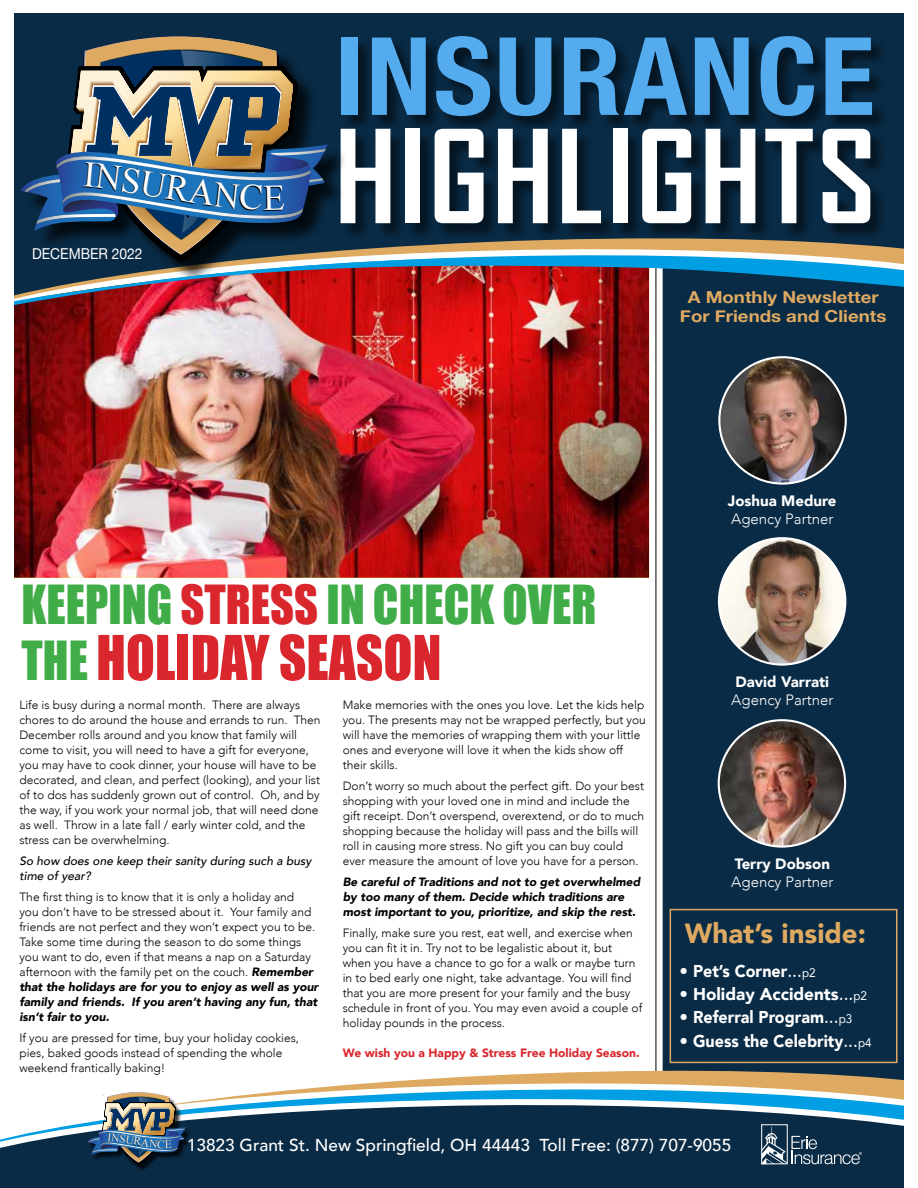
<style>
.page{position:relative;width:918px;height:1188px;background:#fff}
.page>*{position:absolute;margin:0;border:0;box-sizing:border-box;transform-origin:0 0}
.t1{font:700 123.6px "Agency FB";letter-spacing:.02em;color:#fff;scale:1.05 1}
.t2{font:700 condensed 108.3px "Helvetica Neue";letter-spacing:.02em;color:#54abed;scale:1.05 1}
.t3{font:57px "Impact";color:#d9272d;scale:.94 1}
.t4{font:49.5px "Impact";color:#41ad49;scale:.94 1}
.t5{font:900 27.6px "Avenir";color:#deaa62}
.t6{font:500 17.25px "Avenir";color:#fff}
.t7{font:900 17.1px "Avenir";color:#fff}
.t8{font:700 16.5px/19.8px "Helvetica Neue";color:#deaa62;text-align:center;scale:1.13 1}
.t9{font:300 15px "Avenir";color:#fff}
.t10{font:900 15px "Avenir";color:#fff}
.t11{font:15px "Helvetica Neue";color:#fff;scale:.92 1}
.t12{font:300 12px/15px "Avenir";color:#000}
.t13{font:italic 900 12px/15px "Avenir";color:#000}
.t14{font:italic 500 12px/15px "Avenir";color:#000}
.t15{font:900 12px "Avenir";color:#d9272d}
.s1{color:#d9272d}
.s2{font-size:49.5px;color:#41ad49}
.s3{font-weight:900;font-style:italic}
.s4{font-weight:400;font-size:18.6px}
.s5{font-weight:400;font-size:12.45px}
</style>
<div class="page">
<div style="left:13px;top:14px;width:892px;height:293px;background:#0a2b45"></div>
<svg style="left:410px;top:240px;width:465px;height:6px;fill:#deaa62"></svg>
<div style="left:342px;top:38px;width:547px;height:202px;background:#000;opacity:.5"></div>
<svg style="left:348px;top:246px;width:556px;height:11px;background:#dbc5a0"></svg>
<hr style="left:656px;top:264px;width:1px;height:924px;background:#000">
<img style="left:14px;top:353px;width:635px;height:225px">
<div style="left:663px;top:353px;width:241px;height:707px;background:#0a2b45"></div>
<div style="left:670px;top:909px;width:227px;height:154px;border:2px solid #deaa62"></div>
<img style="left:719px;top:357px;width:127px;height:127px;border-radius:63px">
<img style="left:719px;top:538px;width:126px;height:127px;border-radius:63px">
<img style="left:719px;top:720px;width:126px;height:127px;border-radius:63px">
<div style="left:24px;top:39px;width:324px;height:245px;background:#000;opacity:.75"></div>
<svg style="left:79px;top:37px;width:204px;height:217px"></svg>
<svg style="left:414px;top:1060px;width:490px;height:20px"></svg>
<svg style="left:212px;top:1080px;width:692px;height:19px"></svg>
<svg style="left:0;top:1099px;width:904px;height:89px;background:#274a63"></svg>
<div style="left:88px;top:1093px;width:104px;height:79px;background:#000;opacity:.75"></div>
<div style="left:761px;top:1125px;width:27px;height:39px;border:1px solid #fff"></div>
<svg style="left:762px;top:1127px;width:100px;height:37px;background:#345065"></svg>
<img style="left:14px;top:257px;width:890px;height:96px">
<div style="left:904px;top:0;width:14px;height:1188px;background:#fff"></div>
<svg style="left:21px;top:42px;width:307px;height:198px"></svg>
<img style="left:87px;top:1092px;width:98px;height:72px">
<p class="t11" style="left:32px;top:243px;width:122px">DECEMBER 2022</p>
<h2 class="t2" style="left:335px;top:-14px;width:516px">INSURANCE</h2>
<h1 class="t1" style="left:335px;top:100px;width:517px">HIGHLIGHTS</h1>
<h3 class="t8" style="left:680px;top:287px;width:184px">A Monthly Newsletter<br>For Friends and Clients</h3>
<p class="t10" style="left:728px;top:488px;width:110px">Joshua Medure</p>
<p class="t9" style="left:731px;top:510px;width:104px">Agency Partner</p>
<h3 class="t4" style="left:22px;top:567px;width:613px">KEEPING <span class="s1">STRESS</span> IN CHECK OVER</h3>
<h3 class="t3" style="left:22px;top:613px;width:448px"><span class="s2">THE</span> HOLIDAY SEASON</h3>
<p class="t12" style="left:19px;top:697px;width:303px">Life is busy during a normal month. There are always chores to do around the house and errands to run. Then December rolls around and you know that family will come to visit, you will need to have a gift for everyone, you may have to cook dinner, your house will have to be decorated, and clean, and perfect (looking), and your list of to dos has suddenly grown out of control. Oh, and by the way, if you work your normal job, that will need done as well. Throw in a late fall / early winter cold, and the stress can be overwhelming.</p>
<p class="t14" style="left:19px;top:853px;width:293px">So how does one keep their sanity during such a busy time of year?</p>
<p class="t12" style="left:19px;top:889px;width:301px">The first thing is to know that it is only a holiday and<br>you don’t have to be stressed about it. Your family and friends are not perfect and they won’t expect you to be.<br>Take some time during the season to do some things you want to do, even if that means a nap on a Saturday afternoon with the family pet on the couch. <span class="s3">Remember that the holidays are for you to enjoy as well as your family and friends. If you aren’t having any fun, that isn’t fair to you.</span></p>
<p class="t12" style="left:19px;top:1030px;width:281px">If you are pressed for time, buy your holiday cookies, pies, baked goods instead of spending the whole weekend frantically baking!</p>
<p class="t12" style="left:343px;top:697px;width:305px">Make memories with the ones you love. Let the kids help you. The presents may not be wrapped perfectly, but you will have the memories of wrapping them with your little ones and everyone will love it when the kids show off their skills.</p>
<p class="t12" style="left:343px;top:778px;width:303px">Don’t worry so much about the perfect gift. Do your best shopping with your loved one in mind and include the gift receipt. Don’t overspend, overextend, or do to much shopping because the holiday will pass and the bills will roll in causing more stress. No gift you can buy could ever measure the amount of love you have for a person.</p>
<p class="t13" style="left:343px;top:874px;width:299px">Be careful of Traditions and not to get overwhelmed by too many of them. Decide which traditions are most important to you, prioritize, and skip the rest.</p>
<p class="t12" style="left:343px;top:925px;width:301px">Finally, make sure you rest, eat well, and exercise when you can fit it in. Try not to be legalistic about it, but when you have a chance to go for a walk or maybe turn in to bed early one night, take advantage. You will find that you are more present for your family and the busy schedule in front of you. You may even avoid a couple of holiday pounds in the process.</p>
<p class="t15" style="left:343px;top:1042px;width:298px">We wish you a Happy &amp; Stress Free Holiday Season.</p>
<p class="t10" style="left:736px;top:669px;width:95px">David Varrati</p>
<p class="t9" style="left:731px;top:691px;width:104px">Agency Partner</p>
<p class="t10" style="left:735px;top:851px;width:97px">Terry Dobson</p>
<p class="t9" style="left:731px;top:873px;width:104px">Agency Partner</p>
<h3 class="t5" style="left:685px;top:910px;width:183px">What’s inside:</h3>
<h3 class="t7" style="left:679px;top:956px;width:138px">• Pet’s Corner<span class="s4">...</span><span class="s5">p2</span></h3>
<h3 class="t7" style="left:679px;top:979px;width:189px">• Holiday Accidents<span class="s4">...</span><span class="s5">p2</span></h3>
<h3 class="t7" style="left:679px;top:1003px;width:174px">• Referral Program<span class="s4">...</span><span class="s5">p3</span></h3>
<h3 class="t7" style="left:679px;top:1026px;width:194px">• Guess the Celebrity<span class="s4">...</span><span class="s5">p4</span></h3>
<h3 class="t6" style="left:187px;top:1130px;width:546px">13823 Grant St. New Springfield, OH 44443 Toll Free: (877) 707-9055</h3>
</div>
